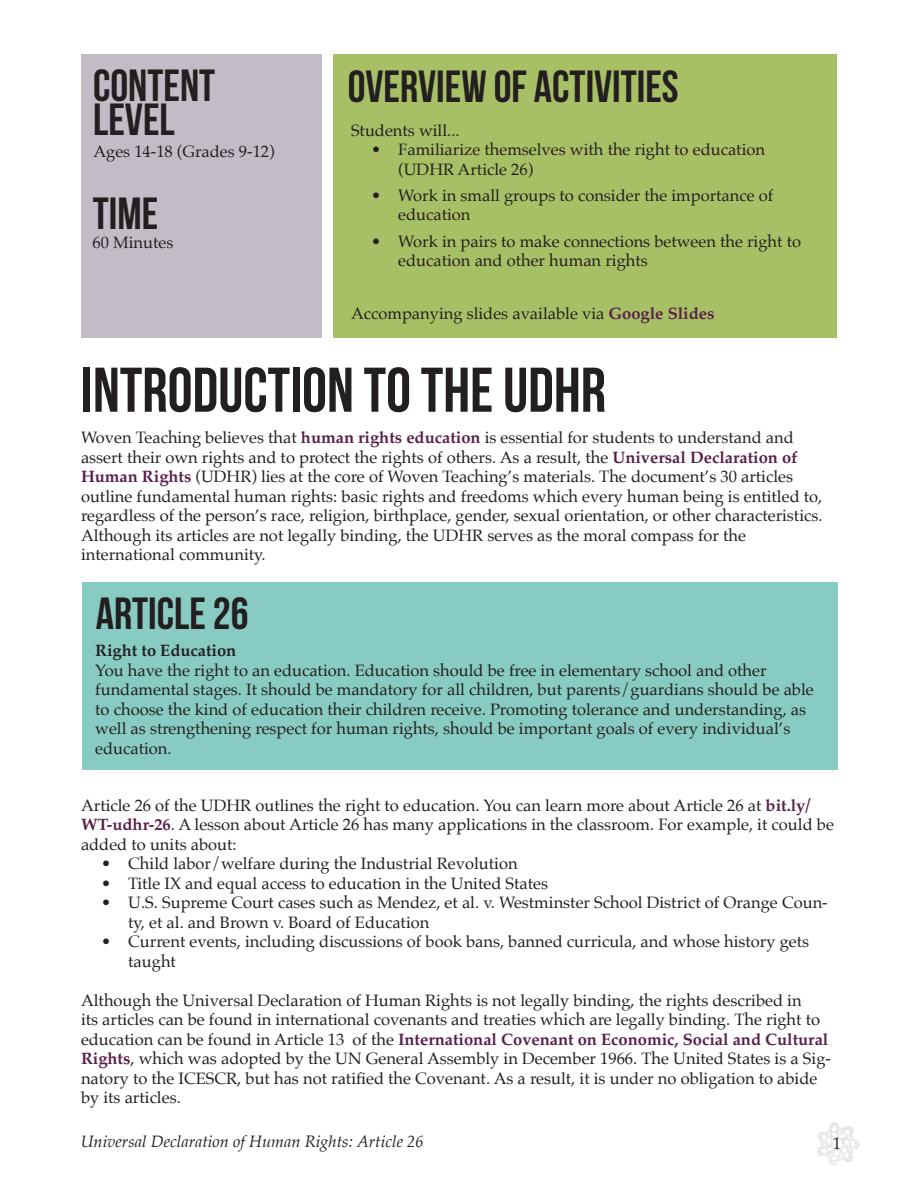
<style>
.page{position:relative;width:918px;height:1188px;background:#fff}
.page>*{position:absolute;margin:0;border:0;box-sizing:border-box;transform-origin:0 0}
.Intro_Section_Header__Black{font:63px "Bebas Neue";color:#231f20}
.Intro_Subheader__Black{font:700 45px "Bebas Neue";color:#231f20}
.Body_Paragraph{font:16.5px/19.5px "Palatino";color:#231f20}
.t1{font:italic 16.5px "Palatino";color:#231f20}
.Body_Paragraph-2{font:700 16.5px "Palatino";color:#231f20}
.s1{font-weight:700;color:#591e49}
</style>
<div class="page">
<img style="left:817px;top:1122px;width:43px;height:43px">
<div style="left:333px;top:54px;width:504px;height:284px;background:#a8c065"></div>
<div style="left:81px;top:54px;width:241px;height:284px;background:#c3bcc7"></div>
<div style="left:82px;top:582px;width:756px;height:188px;background:#88cbc2"></div>
<p class="Intro_Subheader__Black" style="left:93px;top:60px;width:124px">CONTENT</p>
<p class="Intro_Subheader__Black" style="left:93px;top:95px;width:83px">LEVEL</p>
<p class="Body_Paragraph" style="left:93px;top:142px;width:183px">Ages 14-18 (Grades 9-12)</p>
<p class="Intro_Subheader__Black" style="left:93px;top:189px;width:67px">TIME</p>
<p class="Body_Paragraph" style="left:93px;top:232px;width:82px">60 Minutes</p>
<p class="Intro_Subheader__Black" style="left:348px;top:62px;width:333px">OVERVIEW OF ACTIVITIES</p>
<p class="Body_Paragraph" style="left:351px;top:120px;width:110px">Students will...</p>
<p class="Body_Paragraph" style="left:398px;top:140px;width:368px;text-indent:-27px">• Familiarize themselves with the right to education (UDHR Article 26)</p>
<p class="Body_Paragraph" style="left:398px;top:185px;width:377px;text-indent:-27px">• Work in small groups to consider the importance of education</p>
<p class="Body_Paragraph" style="left:398px;top:231px;width:404px;text-indent:-27px">• Work in pairs to make connections between the right to education and other human rights</p>
<p class="Body_Paragraph" style="left:351px;top:303px;width:365px">Accompanying slides available via <span class="s1">Google Slides</span></p>
<p class="Intro_Section_Header__Black" style="left:81px;top:355px;width:527px">INTRODUCTION TO THE UDHR</p>
<p class="Body_Paragraph" style="left:81px;top:428px;width:743px">Woven Teaching believes that <span class="s1">human rights education</span> is essential for students to understand and assert their own rights and to protect the rights of others. As a result, the <span class="s1">Universal Declaration of Human Rights</span> (UDHR) lies at the core of Woven Teaching’s materials. The document’s 30 articles outline fundamental human rights: basic rights and freedoms which every human being is entitled to, regardless of the person’s race, religion, birthplace, gender, sexual orientation, or other characteristics.</p>
<p class="Body_Paragraph" style="left:81px;top:525px;width:667px">Although its articles are not legally binding, the UDHR serves as the moral compass for the international community.</p>
<p class="Intro_Subheader__Black" style="left:96px;top:589px;width:154px">ARTICLE 26</p>
<p class="Body_Paragraph-2" style="left:95px;top:636px;width:143px">Right to Education</p>
<p class="Body_Paragraph" style="left:95px;top:660px;width:720px">You have the right to an education. Education should be free in elementary school and other fundamental stages. It should be mandatory for all children, but parents/guardians should be able to choose the kind of education their children receive. Promoting tolerance and understanding, as well as strengthening respect for human rights, should be important goals of every individual’s education.</p>
<p class="Body_Paragraph" style="left:81px;top:795px;width:754px">Article 26 of the UDHR outlines the right to education. You can learn more about Article 26 at <span class="s1">bit.ly/<br>WT-udhr-26</span>. A lesson about Article 26 has many applications in the classroom. For example, it could be added to units about:</p>
<p class="Body_Paragraph" style="left:101px;top:854px;width:418px">• Child labor/welfare during the Industrial Revolution</p>
<p class="Body_Paragraph" style="left:101px;top:873px;width:448px">• Title IX and equal access to education in the United States</p>
<p class="Body_Paragraph" style="left:128px;top:893px;width:701px;text-indent:-27px">• U.S. Supreme Court cases such as Mendez, et al. v. Westminster School District of Orange Coun&shy;ty, et al. and Brown v. Board of Education</p>
<p class="Body_Paragraph" style="left:128px;top:932px;width:682px;text-indent:-27px">• Current events, including discussions of book bans, banned curricula, and whose history gets taught</p>
<p class="Body_Paragraph" style="left:81px;top:990px;width:752px">Although the Universal Declaration of Human Rights is not legally binding, the rights described in<br>its articles can be found in international covenants and treaties which are legally binding. The right to education can be found in Article 13 of the <span class="s1">International Covenant on Economic, Social and Cultural Rights</span>, which was adopted by the UN General Assembly in December 1966. The United States is a Sig&shy;natory to the ICESCR, but has not ratified the Covenant. As a result, it is under no obligation to abide by its articles.</p>
<p class="t1" style="left:81px;top:1128px;width:345px">Universal Declaration of Human Rights: Article 26</p>
<p class="Body_Paragraph" style="left:833px;top:1134px;width:10px">1</p>
</div>
